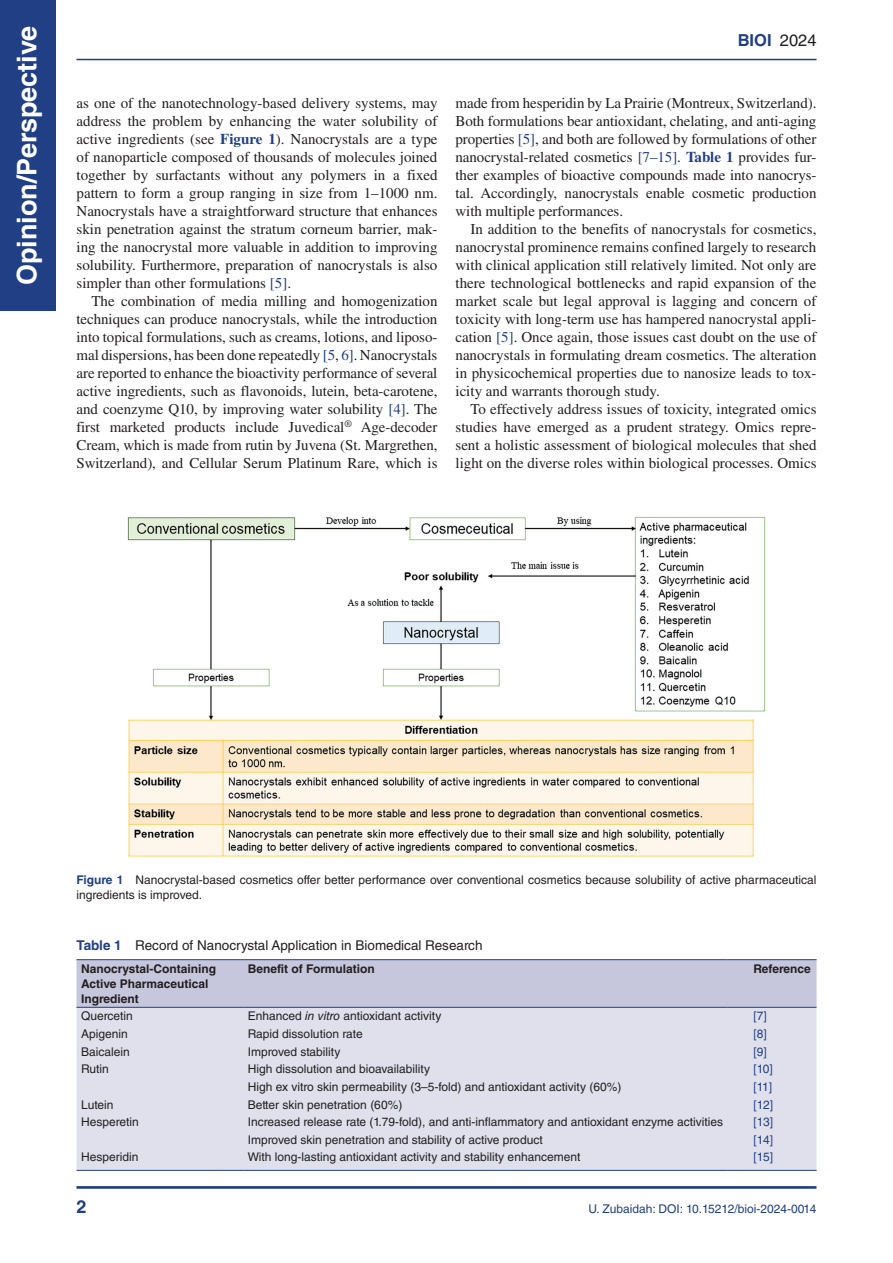
<style>
.page{position:relative;width:893px;height:1263px;background:#fff}
.page>*{position:absolute;margin:0;border:0;box-sizing:border-box;transform-origin:0 0}
.t1{font:700 27px "Helvetica LT Std";color:#fff}
.t2{font:700 18px "Helvetica LT Std";color:#213f84}
.t3{font:700 16.5px "Helvetica LT Std";color:#213f84}
.BodyInd{font:15px/18px "Times LT Std";color:#231f20;text-align:justify}
.Table_Caption{font:13.5px "Helvetica LT Std";color:#231f20}
.Table_body{font:12px "Helvetica LT Std";color:#231f20}
.Figure_Caption{font:12px/15px "Helvetica LT Std";color:#231f20}
.Table_Header{font:700 12px/15px "Helvetica LT Std";color:#231f20}
.Table_bottom{font:12px "Helvetica LT Std";color:#231f20}
.Table_bottom-2{font:12px "Helvetica LT Std";color:#213f84}
.Table_body-2{font:12px "Helvetica LT Std";letter-spacing:-.04em;color:#213f84}
.s1{font-weight:400;color:#231f20}
.s2{font-weight:700;color:#213f84}
.s3{color:#213f84}
.s4{font-style:italic}
</style>
<div class="page">
<hr style="left:76px;top:1186px;width:740px;height:3px;background:#213f84">
<img style="left:128px;top:516px;width:637px;height:341px">
<div style="left:77px;top:1008px;width:739px;height:162px;background:#dfe0ec"></div>
<hr style="left:77px;top:1170px;width:145px;height:1px;background:#213f84">
<svg style="left:222px;top:1170px;width:21px;height:1px"></svg>
<hr style="left:243px;top:1170px;width:485px;height:1px;background:#213f84">
<svg style="left:728px;top:1170px;width:21px;height:1px"></svg>
<hr style="left:749px;top:1170px;width:67px;height:1px;background:#213f84">
<svg style="left:77px;top:959px;width:739px;height:49px"></svg>
<hr style="left:749px;top:1007px;width:67px;height:1px;background:#213f84">
<hr style="left:77px;top:59px;width:739px;height:1px;background:#213f84">
<div style="left:0;top:0;width:55px;height:311px;background:#213f84"></div>
<h1 class="t1" style="left:11px;top:285px;width:261px;rotate:-90deg">Opinion/Perspective</h1>
<p class="t3" style="left:738px;top:30px;width:80px">BIOI <span class="s1">2024</span></p>
<p class="BodyInd" style="left:76px;top:94px;width:362px">as one of the nanotechnology-based delivery systems, may address the problem by enhancing the water solubility of active ingredients (see <span class="s2">Figure 1</span>). Nanocrystals are a type of nanoparticle composed of thousands of molecules joined together by surfactants without any polymers in a fixed pattern to form a group ranging in size from 1–1000 nm.<br>Nanocrystals have a straightforward structure that enhances skin penetration against the stratum corneum barrier, mak&shy;ing the nanocrystal more valuable in addition to improving solubility. Furthermore, preparation of nanocrystals is also simpler than other formulations <span class="s3">[5]</span>.</p>
<p class="BodyInd" style="left:76px;top:292px;width:363px;text-indent:15px">The combination of media milling and homogenization techniques can produce nanocrystals, while the introduction into topical formulations, such as creams, lotions, and liposo&shy;mal dispersions, has been done repeatedly <span class="s3">[5</span>, <span class="s3">6]</span>. Nanocrystals are reported to enhance the bioactivity performance of several active ingredients, such as flavonoids, lutein, beta-carotene, and coenzyme Q10, by improving water solubility <span class="s3">[4]</span>. The first marketed products include Juvedical<sup>®</sup> Age-decoder Cream, which is made from rutin by Juvena (St. Margrethen, Switzerland), and Cellular Serum Platinum Rare, which is</p>
<p class="BodyInd" style="left:455px;top:94px;width:362px">made from hesperidin by La Prairie (Montreux, Switzerland).<br>Both formulations bear antioxidant, chelating, and anti-aging properties <span class="s3">[5]</span>, and both are followed by formulations of other nanocrystal-related cosmetics <span class="s3">[7–15]</span>. <span class="s2">Table 1</span> provides fur&shy;ther examples of bioactive compounds made into nanocrys&shy;tal. Accordingly, nanocrystals enable cosmetic production with multiple performances.</p>
<p class="BodyInd" style="left:455px;top:220px;width:363px;text-indent:15px">In addition to the benefits of nanocrystals for cosmetics, nanocrystal prominence remains confined largely to research with clinical application still relatively limited. Not only are there technological bottlenecks and rapid expansion of the market scale but legal approval is lagging and concern of toxicity with long-term use has hampered nanocrystal appli&shy;cation <span class="s3">[5]</span>. Once again, those issues cast doubt on the use of nanocrystals in formulating dream cosmetics. The alteration in physicochemical properties due to nanosize leads to tox&shy;icity and warrants thorough study.</p>
<p class="BodyInd" style="left:455px;top:400px;width:362px;text-indent:15px">To effectively address issues of toxicity, integrated omics studies have emerged as a prudent strategy. Omics repre&shy;sent a holistic assessment of biological molecules that shed light on the diverse roles within biological processes. Omics</p>
<p class="Figure_Caption" style="left:77px;top:873px;width:742px"><span class="s2">Figure 1</span> Nanocrystal-based cosmetics offer better performance over conventional cosmetics because solubility of active pharmaceutical ingredients is improved.</p>
<p class="Table_Caption" style="left:77px;top:938px;width:407px"><span class="s2">Table 1</span> Record of Nanocrystal Application in Biomedical Research</p>
<p class="Table_Header" style="left:81px;top:961px;width:137px">Nanocrystal-Containing<br>Active Pharmaceutical<br>Ingredient</p>
<p class="Table_Header" style="left:248px;top:961px;width:128px">Benefit of Formulation</p>
<p class="Table_Header" style="left:753px;top:961px;width:59px">Reference</p>
<p class="Table_body" style="left:81px;top:1009px;width:53px">Quercetin</p>
<p class="Table_body" style="left:248px;top:1009px;width:195px">Enhanced <span class="s4">in vitro</span> antioxidant activity</p>
<p class="Table_body-2" style="left:753px;top:1009px;width:15px">[7]</p>
<p class="Table_body" style="left:81px;top:1027px;width:48px">Apigenin</p>
<p class="Table_body" style="left:248px;top:1027px;width:116px">Rapid dissolution rate</p>
<p class="Table_body-2" style="left:753px;top:1027px;width:15px">[8]</p>
<p class="Table_body" style="left:81px;top:1044px;width:50px">Baicalein</p>
<p class="Table_body" style="left:248px;top:1044px;width:94px">Improved stability</p>
<p class="Table_body-2" style="left:753px;top:1044px;width:15px">[9]</p>
<p class="Table_body" style="left:81px;top:1062px;width:29px">Rutin</p>
<p class="Table_body" style="left:248px;top:1062px;width:184px">High dissolution and bioavailability</p>
<p class="Table_body-2" style="left:753px;top:1062px;width:21px">[10]</p>
<p class="Table_body" style="left:248px;top:1080px;width:375px">High ex vitro skin permeability (3–5-fold) and antioxidant activity (60%)</p>
<p class="Table_body-2" style="left:753px;top:1080px;width:20px">[11]</p>
<p class="Table_body" style="left:81px;top:1097px;width:34px">Lutein</p>
<p class="Table_body" style="left:248px;top:1097px;width:156px">Better skin penetration (60%)</p>
<p class="Table_body-2" style="left:753px;top:1097px;width:21px">[12]</p>
<p class="Table_body" style="left:81px;top:1115px;width:59px">Hesperetin</p>
<p class="Table_body" style="left:248px;top:1115px;width:477px">Increased release rate (1.79-fold), and anti-inflammatory and antioxidant enzyme activities</p>
<p class="Table_body-2" style="left:753px;top:1115px;width:21px">[13]</p>
<p class="Table_body" style="left:248px;top:1132px;width:296px">Improved skin penetration and stability of active product</p>
<p class="Table_body-2" style="left:753px;top:1132px;width:21px">[14]</p>
<p class="Table_bottom" style="left:81px;top:1150px;width:59px">Hesperidin</p>
<p class="Table_bottom" style="left:248px;top:1150px;width:334px">With long-lasting antioxidant activity and stability enhancement</p>
<p class="Table_bottom-2" style="left:753px;top:1150px;width:21px">[15]</p>
<p class="t2" style="left:76px;top:1195px;width:12px">2</p>
<p class="Table_bottom-2" style="left:588px;top:1201px;width:230px">U. Zubaidah: DOI: 10.15212/bioi-2024-0014</p>
</div>
